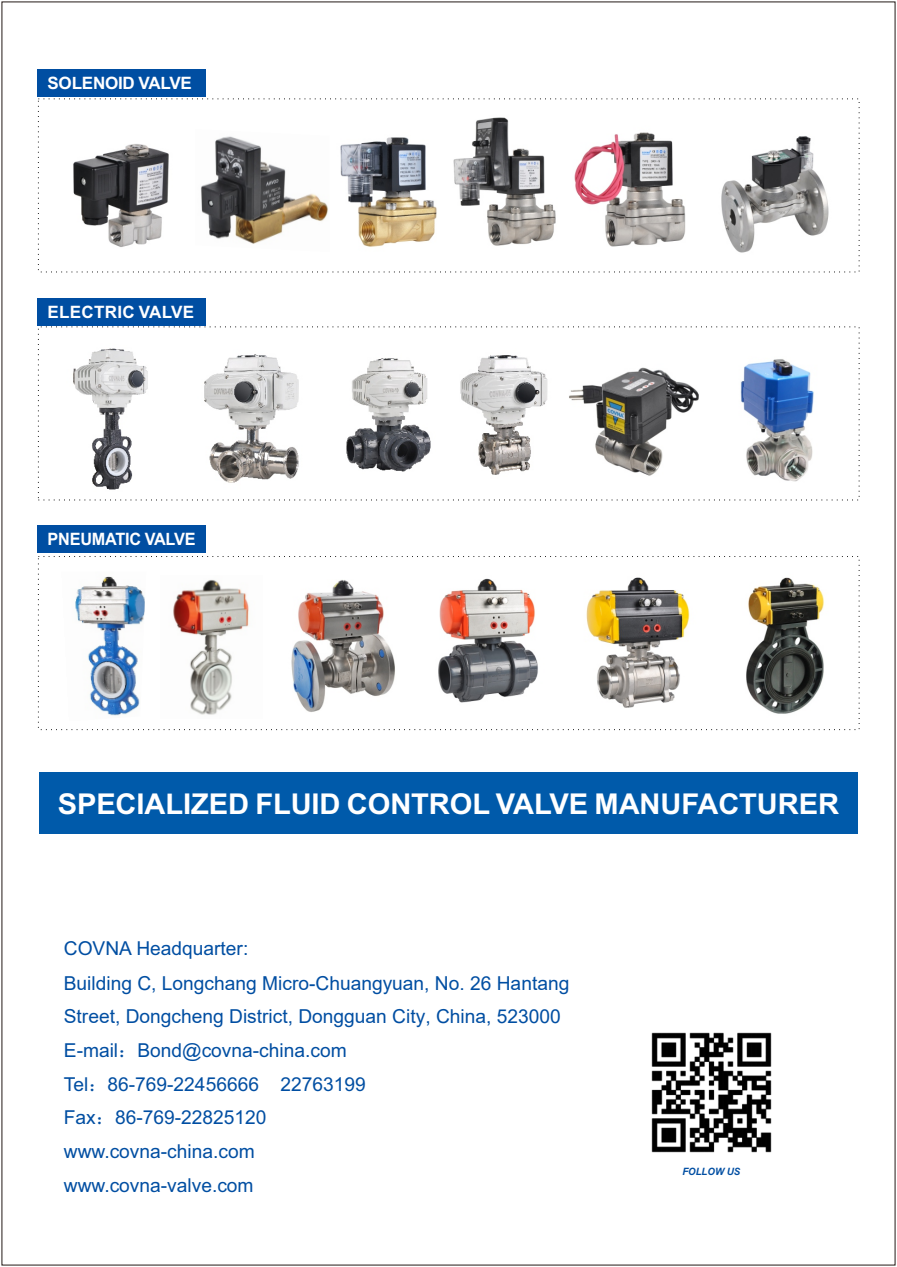
<style>
.page{position:relative;width:897px;height:1267px;background:#fff}
.page>*{position:absolute;margin:0;border:0;box-sizing:border-box;transform-origin:0 0}
.t1{font:700 28.65px "Arial";letter-spacing:-.005em;color:#fff}
.t2{font:19.2px/33.9px "Arial";color:#004ea2}
.t3{font:700 17.1px "Arial";letter-spacing:-.015em;color:#fff;scale:.95 1}
.t4{font:700 17.1px "Arial";letter-spacing:-.015em;color:#fff}
.t5{font:700 17.1px "Arial";letter-spacing:.015em;color:#fff}
.t6{font:italic 700 10.05px "Arial";color:#004ea2;scale:.95 1}
.s1{font-family:"Sim Sun"}
</style>
<div class="page">
<img style="left:453px;top:117px;width:103px;height:129px">
<img style="left:721px;top:136px;width:108px;height:117px">
<img style="left:73px;top:144px;width:96px;height:103px">
<img style="left:340px;top:137px;width:97px;height:110px">
<img style="left:201px;top:136px;width:127px;height:108px">
<img style="left:574px;top:132px;width:112px;height:115px">
<div style="left:38px;top:69px;width:168px;height:27px;background:#004ea2"></div>
<img style="left:73px;top:348px;width:75px;height:142px">
<img style="left:460px;top:355px;width:88px;height:120px">
<img style="left:204px;top:354px;width:95px;height:129px">
<img style="left:346px;top:358px;width:85px;height:114px">
<img style="left:569px;top:367px;width:130px;height:109px">
<img style="left:740px;top:359px;width:74px;height:123px">
<div style="left:38px;top:298px;width:168px;height:27px;background:#004ea2"></div>
<img style="left:173px;top:580px;width:76px;height:135px">
<img style="left:75px;top:576px;width:70px;height:140px">
<div style="left:38px;top:525px;width:168px;height:28px;background:#004ea2"></div>
<img style="left:651px;top:1032px;width:121px;height:121px">
<img style="left:586px;top:577px;width:104px;height:131px">
<img style="left:291px;top:580px;width:104px;height:132px">
<img style="left:746px;top:577px;width:78px;height:137px">
<img style="left:438px;top:578px;width:100px;height:125px">
<div style="left:40px;top:772px;width:818px;height:62px;background:#005aaa"></div>
<p class="t4" style="left:47px;top:76px;width:146px">SOLENOID VALVE</p>
<p class="t5" style="left:47px;top:305px;width:148px">ELECTRIC VALVE</p>
<p class="t3" style="left:48px;top:533px;width:157px">PNEUMATIC VALVE</p>
<h1 class="t1" style="left:58px;top:793px;width:783px">SPECIALIZED FLUID CONTROL VALVE MANUFACTURER</h1>
<p class="t2" style="left:64px;top:933px;width:507px">COVNA Headquarter:<br>Building C, Longchang Micro-Chuangyuan, No. 26 Hantang Street, Dongcheng District, Dongguan City, China, 523000<br>E-mail<span class="s1">：</span>Bond@covna-china.com<br>Tel<span class="s1">：</span>86-769-22456666 22763199<br>Fax<span class="s1">：</span>86-769-22825120<br>www.covna-china.com<br>www.covna-valve.com</p>
<p class="t6" style="left:682px;top:1168px;width:62px">FOLLOW US</p>
</div>
